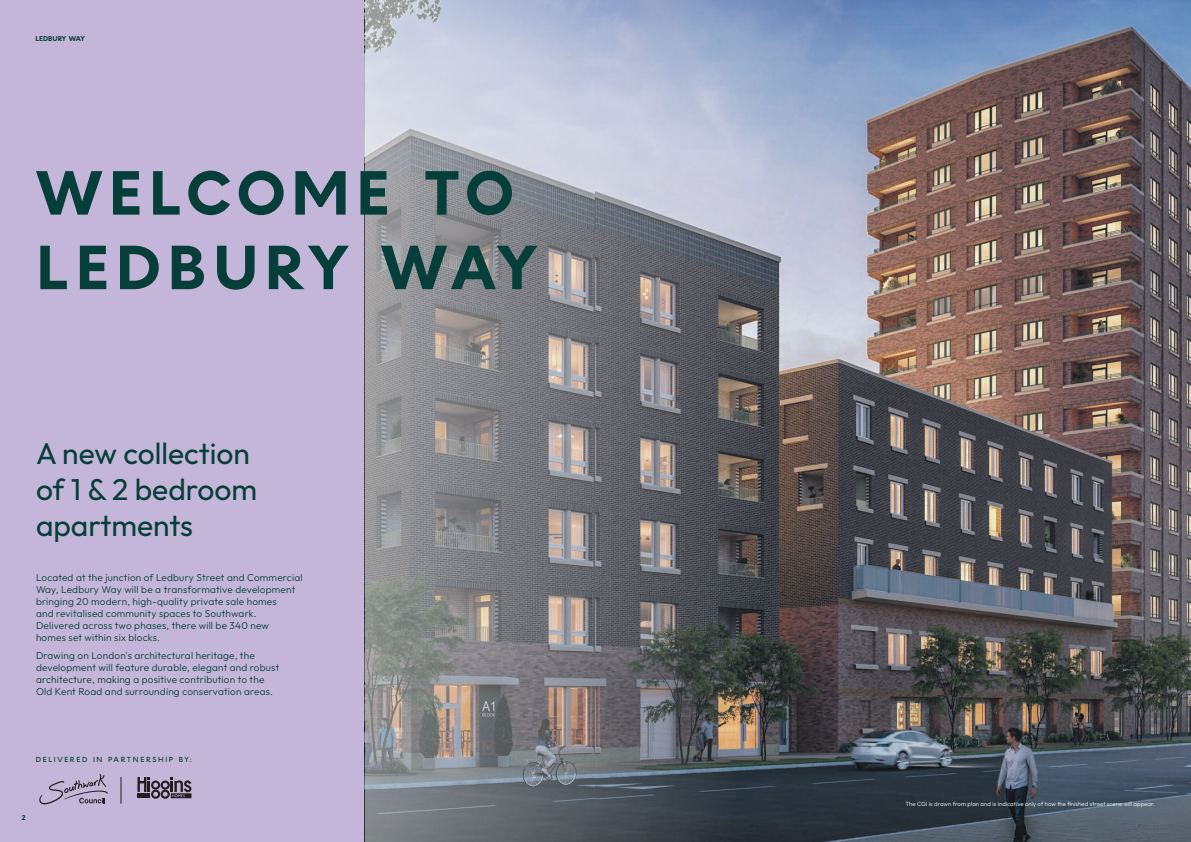
<style>
.page{position:relative;width:1191px;height:842px;background:#c4b6d8}
.page>*{position:absolute;margin:0;border:0;box-sizing:border-box;transform-origin:0 0}
.t1{font:500 62.1px/74.5px "MADEINFINITY Personal Use";letter-spacing:.09em;color:#063e39}
.t2{font:30px/36px "Outfit";color:#063e39}
.t3{font:300 10px/12px "Outfit";letter-spacing:.02em;color:#063e39}
.t4{font:7.3px "MADEINFINITY Personal Use";letter-spacing:.22em;color:#063e39}
.t5{font:500 7px "MADEINFINITY Personal Use";letter-spacing:-.01em;color:#063e39}
.t6{font:300 6px "Outfit";letter-spacing:.01em;color:#fff}
</style>
<div class="page">
<svg style="left:39px;top:774px;width:69px;height:30px"></svg>
<svg style="left:121px;top:777px;width:1px;height:27px"></svg>
<svg style="left:137px;top:777px;width:54px;height:22px"></svg>
<img style="left:365px;top:0;width:826px;height:842px">
<p class="t5" style="left:35px;top:33px;width:51px">LEDBURY WAY</p>
<h1 class="t1" style="left:36px;top:153px;width:502px">WELCOME TO<br>LEDBURY WAY</h1>
<h2 class="t2" style="left:36px;top:436px;width:222px">A new collection of 1 &amp; 2 bedroom apartments</h2>
<p class="t3" style="left:36px;top:572px;width:268px">Located at the junction of Ledbury Street and Commercial Way, Ledbury Way will be a transformative development bringing 20 modern, high-quality private sale homes<br>and revitalised community spaces to Southwark.<br>Delivered across two phases, there will be 340 new<br>homes set within six blocks.</p>
<p class="t3" style="left:36px;top:649px;width:245px">Drawing on London's architectural heritage, the development will feature durable, elegant and robust architecture, making a positive contribution to the Old Kent Road and surrounding conservation areas.</p>
<p class="t4" style="left:36px;top:754px;width:158px">DELIVERED IN PARTNERSHIP BY:</p>
<p class="t5" style="left:22px;top:812px;width:5px">2</p>
<p class="t6" style="left:905px;top:800px;width:251px">The CGI is drawn from plan and is indicative only of how the finished street scene will appear.</p>
</div>
